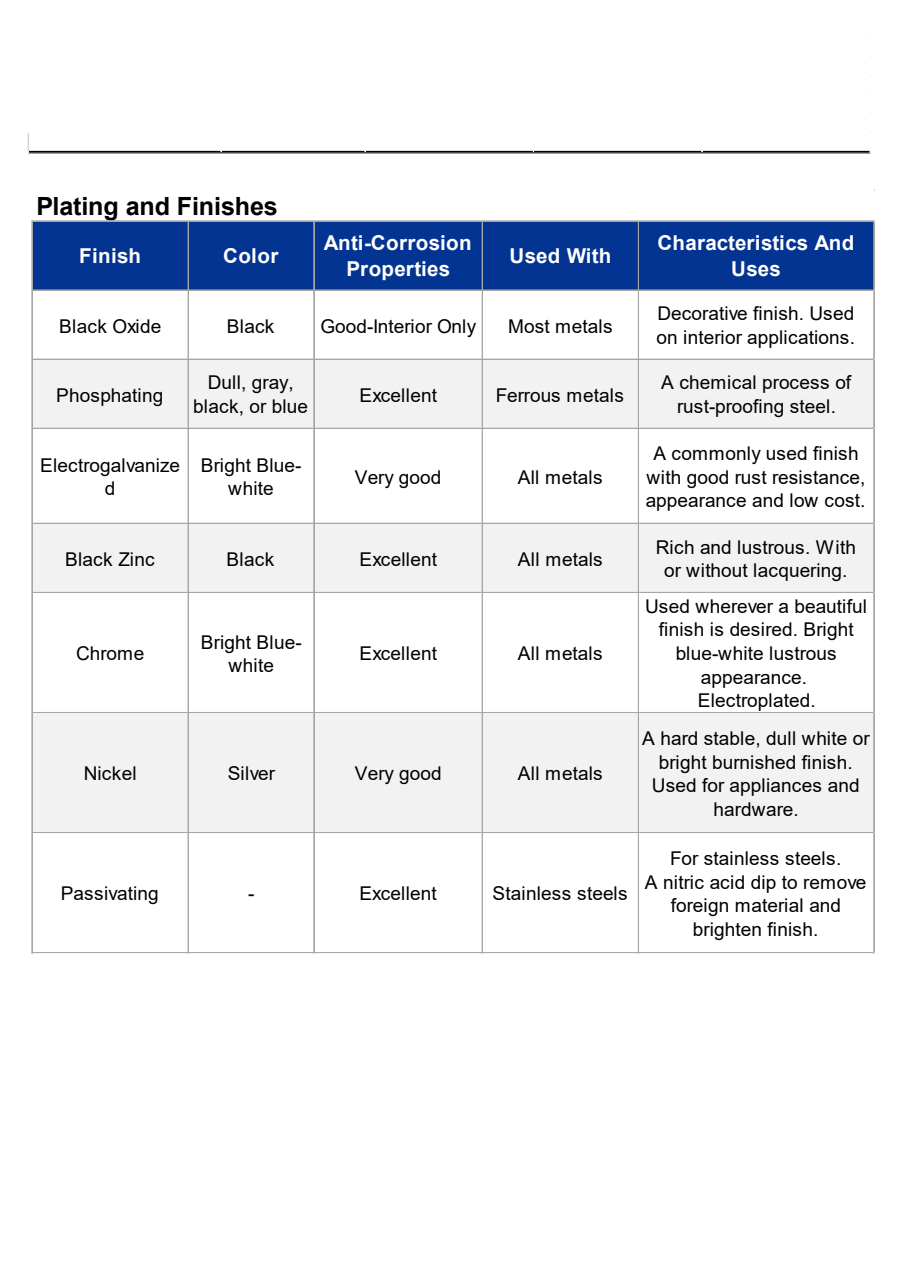
<style>
.page{position:relative;width:899px;height:1269px;background:#fff}
.page>*{position:absolute;margin:0;border:0;box-sizing:border-box;transform-origin:0 0}
.t1{font:700 25.05px "Arial";letter-spacing:-.005em;color:#000}
.t2{font:700 20.5px/26.6px "Arial";letter-spacing:.02em;color:#fff;text-align:center}
.t3{font:700 20.5px/26.6px "Arial";color:#fff;text-align:center}
.t4{font:19px/23.6px "Arial";letter-spacing:.005em;color:#000;text-align:center}
</style>
<div class="page">
<hr style="left:29px;top:151px;width:841px;height:1px;background:#000">
<hr style="left:29px;top:153px;width:841px;height:1px;background:#000">
<svg style="left:28px;top:133px;width:1px;height:18px"></svg>
<div style="left:33px;top:221px;width:841px;height:70px;background:#043491"></div>
<div style="left:33px;top:359px;width:841px;height:70px;background:#f2f2f2"></div>
<div style="left:33px;top:523px;width:841px;height:70px;background:#f2f2f2"></div>
<div style="left:33px;top:712px;width:841px;height:121px;background:#f2f2f2"></div>
<hr style="left:33px;top:221px;width:841px;height:1px;background:#a6a6a6">
<hr style="left:33px;top:290px;width:841px;height:1px;background:#a6a6a6">
<hr style="left:33px;top:359px;width:841px;height:1px;background:#a6a6a6">
<hr style="left:33px;top:428px;width:841px;height:1px;background:#a6a6a6">
<hr style="left:33px;top:523px;width:841px;height:1px;background:#a6a6a6">
<hr style="left:33px;top:592px;width:841px;height:1px;background:#a6a6a6">
<hr style="left:33px;top:712px;width:841px;height:1px;background:#a6a6a6">
<hr style="left:33px;top:832px;width:841px;height:1px;background:#a6a6a6">
<hr style="left:32px;top:221px;width:1px;height:732px;background:#a6a6a6">
<hr style="left:188px;top:222px;width:1px;height:731px;background:#a6a6a6">
<hr style="left:314px;top:222px;width:1px;height:731px;background:#a6a6a6">
<hr style="left:482px;top:222px;width:1px;height:731px;background:#a6a6a6">
<hr style="left:638px;top:222px;width:1px;height:731px;background:#a6a6a6">
<hr style="left:33px;top:952px;width:841px;height:1px;background:#a6a6a6">
<hr style="left:874px;top:222px;width:1px;height:731px;background:#a6a6a6">
<h1 class="t1" style="left:36px;top:188px;width:243px">Plating and Finishes</h1>
<p class="t2" style="left:79px;top:243px;width:64px">Finish</p>
<p class="t2" style="left:223px;top:243px;width:57px">Color</p>
<p class="t2" style="left:324px;top:229px;width:150px">Anti-Corrosion<br>Properties</p>
<p class="t3" style="left:510px;top:243px;width:103px">Used With</p>
<p class="t4" style="left:59px;top:314px;width:103px">Black Oxide</p>
<p class="t4" style="left:227px;top:314px;width:49px">Black</p>
<p class="t4" style="left:321px;top:314px;width:157px">Good-Interior Only</p>
<p class="t4" style="left:508px;top:314px;width:106px">Most metals</p>
<p class="t4" style="left:56px;top:383px;width:109px">Phosphating</p>
<p class="t4" style="left:193px;top:371px;width:116px">Dull, gray, black, or blue</p>
<p class="t4" style="left:40px;top:453px;width:141px">Electrogalvanize d</p>
<p class="t4" style="left:201px;top:453px;width:102px">Bright Blue&shy;white</p>
<p class="t4" style="left:359px;top:383px;width:79px">Excellent</p>
<p class="t4" style="left:496px;top:383px;width:130px">Ferrous metals</p>
<p class="t4" style="left:355px;top:465px;width:88px">Very good</p>
<p class="t4" style="left:518px;top:465px;width:86px">All metals</p>
<p class="t4" style="left:65px;top:547px;width:91px">Black Zinc</p>
<p class="t4" style="left:227px;top:547px;width:49px">Black</p>
<p class="t4" style="left:359px;top:547px;width:79px">Excellent</p>
<p class="t4" style="left:518px;top:547px;width:86px">All metals</p>
<p class="t4" style="left:76px;top:641px;width:70px">Chrome</p>
<p class="t4" style="left:201px;top:630px;width:102px">Bright Blue&shy;white</p>
<p class="t4" style="left:359px;top:641px;width:79px">Excellent</p>
<p class="t4" style="left:518px;top:641px;width:86px">All metals</p>
<p class="t4" style="left:84px;top:761px;width:54px">Nickel</p>
<p class="t4" style="left:228px;top:761px;width:49px">Silver</p>
<p class="t4" style="left:355px;top:761px;width:88px">Very good</p>
<p class="t4" style="left:518px;top:761px;width:86px">All metals</p>
<p class="t4" style="left:61px;top:882px;width:100px">Passivating</p>
<p class="t4" style="left:248px;top:882px;width:8px">-</p>
<p class="t4" style="left:359px;top:882px;width:79px">Excellent</p>
<p class="t4" style="left:493px;top:882px;width:137px">Stainless steels</p>
<p class="t3" style="left:657px;top:229px;width:198px">Characteristics And<br>Uses</p>
<p class="t4" style="left:657px;top:302px;width:200px;text-align:left">Decorative finish. Used on interior applications.</p>
<p class="t4" style="left:661px;top:371px;width:192px">A chemical process of rust-proofing steel.</p>
<p class="t4" style="left:646px;top:442px;width:221px">A commonly used finish with good rust resistance, appearance and low cost.</p>
<p class="t4" style="left:656px;top:535px;width:202px">Rich and lustrous. With or without lacquering.</p>
<p class="t4" style="left:645px;top:594px;width:223px">Used wherever a beautiful finish is desired. Bright blue-white lustrous appearance.<br>Electroplated.</p>
<p class="t4" style="left:642px;top:726px;width:229px">A hard stable, dull white or bright burnished finish.<br>Used for appliances and hardware.</p>
<p class="t4" style="left:645px;top:847px;width:223px">For stainless steels.<br>A nitric acid dip to remove foreign material and brighten finish.</p>
</div>
